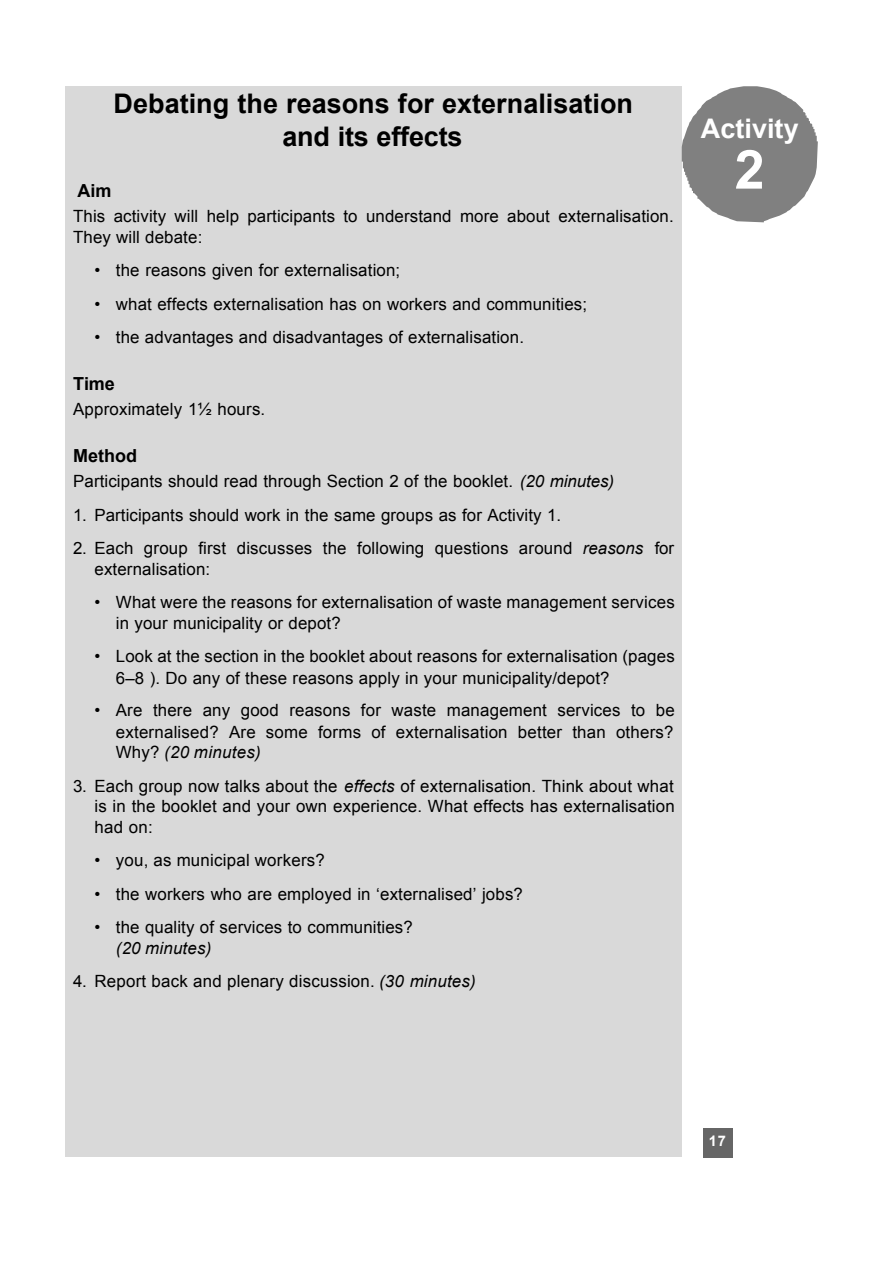
<style>
.page{position:relative;width:894px;height:1263px;background:#fff}
.page>*{position:absolute;margin:0;border:0;box-sizing:border-box;transform-origin:0 0}
.t1{font:700 54px "Arial";color:#fff}
.t2{font:700 27px/32.7px "Arial";color:#000;text-align:center}
.t3{font:700 27px "Arial";color:#fff}
.t4{font:700 18px "Arial";color:#000}
.t5{font:16.8px/20.9px "Arial";letter-spacing:.01em;color:#000}
.t6{font:italic 16.8px "Arial";letter-spacing:.01em;color:#000}
.t7{font:700 14.7px "Arial";color:#fff}
.s1{font-style:italic}
</style>
<div class="page">
<div style="left:703px;top:1128px;width:29px;height:29px;background:#666"></div>
<div style="left:65px;top:86px;width:617px;height:1071px;background:#d9d9d9"></div>
<svg style="left:682px;top:86px;width:136px;height:136px"></svg>
<h2 class="t2" style="left:114px;top:88px;width:521px">Debating the reasons for externalisation and its effects</h2>
<p class="t4" style="left:78px;top:180px;width:35px">Aim</p>
<p class="t5" style="left:73px;top:206px;width:602px;line-height:20.2px">This activity will help participants to understand more about externalisation.<br>They will debate:</p>
<p class="t5" style="left:94px;top:260px;width:307px">• the reasons given for externalisation;</p>
<p class="t5" style="left:94px;top:294px;width:494px">• what effects externalisation has on workers and communities;</p>
<p class="t5" style="left:94px;top:327px;width:431px">• the advantages and disadvantages of externalisation.</p>
<p class="t4" style="left:73px;top:374px;width:43px">Time</p>
<p class="t5" style="left:73px;top:399px;width:194px">Approximately 1½ hours.</p>
<p class="t4" style="left:73px;top:446px;width:66px">Method</p>
<p class="t5" style="left:73px;top:471px;width:543px">Participants should read through Section 2 of the booklet. <span class="s1">(20 minutes)</span></p>
<p class="t5" style="left:73px;top:504px;width:490px">1. Participants should work in the same groups as for Activity 1.</p>
<p class="t5" style="left:94px;top:538px;width:581px;line-height:20.2px;text-indent:-21px">2. Each group first discusses the following questions around <span class="s1">reasons</span> for externalisation:</p>
<p class="t5" style="left:116px;top:592px;width:560px;line-height:20.2px;text-indent:-21px">• What were the reasons for externalisation of waste management services in your municipality or depot?</p>
<p class="t5" style="left:116px;top:646px;width:560px;line-height:21.3px;text-indent:-21px">• Look at the section in the booklet about reasons for externalisation (pages<br>6–8 ). Do any of these reasons apply in your municipality/depot?</p>
<p class="t5" style="left:116px;top:700px;width:560px;text-align:justify;text-indent:-21px">• Are there any good reasons for waste management services to be externalised? Are some forms of externalisation better than others?<br>Why? <span class="s1">(20 minutes)</span></p>
<p class="t5" style="left:94px;top:775px;width:582px;text-align:justify;text-indent:-21px">3. Each group now talks about the <span class="s1">effects</span> of externalisation. Think about what is in the booklet and your own experience. What effects has externalisation had on:</p>
<p class="t5" style="left:94px;top:850px;width:232px">• you, as municipal workers?</p>
<p class="t5" style="left:94px;top:883px;width:430px">• the workers who are employed in ‘externalised’ jobs?</p>
<p class="t5" style="left:94px;top:917px;width:320px">• the quality of services to communities?</p>
<p class="t6" style="left:116px;top:938px;width:97px">(20 minutes)</p>
<p class="t5" style="left:73px;top:971px;width:404px">4. Report back and plenary discussion. <span class="s1">(30 minutes)</span></p>
<h2 class="t3" style="left:701px;top:114px;width:99px">Activity</h2>
<h1 class="t1" style="left:735px;top:140px;width:32px">2</h1>
<p class="t7" style="left:709px;top:1133px;width:19px">17</p>
</div>
